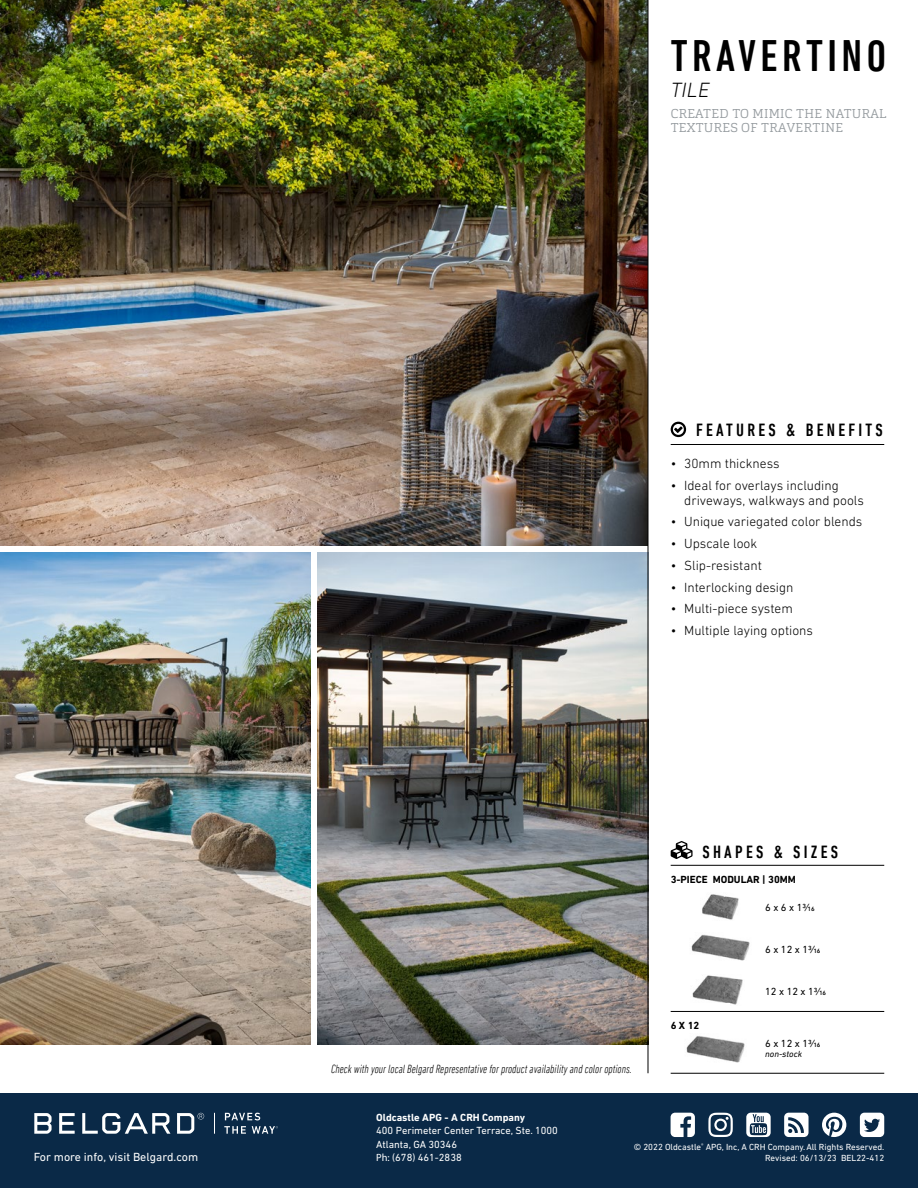
<style>
.page{position:relative;width:918px;height:1188px;background:#fff}
.page>*{position:absolute;margin:0;border:0;box-sizing:border-box;transform-origin:0 0}
.t1{font:500 condensed 45px "DIN Next LT Pro";letter-spacing:.1em;color:#000}
.t2{font:italic 300 21px "DIN Next LT Pro";color:#000}
.t3{font:500 condensed 18px "DIN Next LT Pro";letter-spacing:.18em;color:#000}
.t4{font:300 13.5px/15px "DIN Next LT Pro";color:#000}
.t5{font:300 12.75px/14.2px "Cargan";letter-spacing:.025em;color:#959b9f}
.t6{font:italic 300 condensed 12px "DIN Next LT Pro";color:#000}
.t7{font:12px "DIN Next LT Pro";color:#fff}
.t8{font:10.5px/13.5px "DIN Next LT Pro";color:#fff}
.t9{font:10.5px "DIN Next LT Pro";color:#000}
.t10{font:700 10.5px "DIN Next LT Pro";color:#fff}
.t11{font:700 10.5px "DIN Next LT Pro";color:#000}
.t12{font:9px "DIN Next LT Pro";color:#fff}
.t13{font:italic 9px "DIN Next LT Pro";color:#000}
.s1{font-family:"Myriad Pro"}
</style>
<div class="page">
<div style="left:0;top:1094px;width:918px;height:94px;background:#0a2947"></div>
<hr style="left:671px;top:444px;width:213px;height:1px;background:#000">
<svg style="left:671px;top:422px;width:15px;height:15px"></svg>
<img style="left:0;top:0;width:648px;height:545px">
<img style="left:0;top:553px;width:310px;height:492px">
<img style="left:318px;top:553px;width:330px;height:492px">
<img style="left:702px;top:894px;width:37px;height:26px">
<img style="left:691px;top:934px;width:59px;height:27px">
<img style="left:692px;top:975px;width:51px;height:30px">
<hr style="left:671px;top:865px;width:213px;height:1px;background:#000">
<svg style="left:671px;top:841px;width:22px;height:18px"></svg>
<img style="left:686px;top:1036px;width:59px;height:27px">
<hr style="left:671px;top:1011px;width:213px;height:1px;background:#000">
<hr style="left:671px;top:1073px;width:213px;height:1px;background:#000">
<hr style="left:648px;top:0;width:1px;height:1073px;background:#000">
<svg style="left:225px;top:1113px;width:35px;height:7px"></svg>
<svg style="left:224px;top:1126px;width:22px;height:8px"></svg>
<svg style="left:34px;top:1113px;width:18px;height:21px"></svg>
<svg style="left:59px;top:1113px;width:16px;height:21px"></svg>
<svg style="left:82px;top:1113px;width:88px;height:21px"></svg>
<svg style="left:177px;top:1113px;width:27px;height:21px"></svg>
<svg style="left:214px;top:1113px;width:1px;height:21px"></svg>
<svg style="left:252px;top:1126px;width:26px;height:8px"></svg>
<svg style="left:822px;top:1113px;width:24px;height:24px"></svg>
<svg style="left:708px;top:1113px;width:25px;height:24px"></svg>
<svg style="left:671px;top:1113px;width:24px;height:24px"></svg>
<svg style="left:860px;top:1113px;width:24px;height:24px"></svg>
<svg style="left:746px;top:1113px;width:25px;height:24px"></svg>
<svg style="left:784px;top:1113px;width:25px;height:24px"></svg>
<p class="t7" style="left:34px;top:1150px;width:166px">For more info, visit Belgard.com</p>
<h1 class="t1" style="left:671px;top:31px;width:217px">TRAVERTINO</h1>
<h2 class="t2" style="left:671px;top:77px;width:40px">TILE</h2>
<p class="t5" style="left:671px;top:106px;width:218px">CREATED TO MIMIC THE NATURAL<br>TEXTURES OF TRAVERTINE</p>
<h3 class="t3" style="left:696px;top:420px;width:188px">FEATURES &amp; BENEFITS</h3>
<p class="t4" style="left:671px;top:456px;width:111px">• 30mm thickness</p>
<p class="t4" style="left:684px;top:477px;width:181px;text-indent:-14px">• Ideal for overlays including driveways, walkways and pools</p>
<p class="t4" style="left:671px;top:514px;width:193px">• Unique variegated color blends</p>
<p class="t4" style="left:671px;top:536px;width:88px">• Upscale look</p>
<p class="t4" style="left:671px;top:558px;width:93px">• Slip-resistant</p>
<p class="t4" style="left:671px;top:579px;width:124px">• Interlocking design</p>
<p class="t4" style="left:671px;top:601px;width:124px">• Multi-piece system</p>
<p class="t4" style="left:671px;top:623px;width:144px">• Multiple laying options</p>
<h3 class="t3" style="left:703px;top:842px;width:137px">SHAPES &amp; SIZES</h3>
<p class="t6" style="left:331px;top:1062px;width:302px">Check with your local Belgard Representative for product availability and color options.</p>
<p class="t11" style="left:671px;top:874px;width:127px">3-PIECE MODULAR | 30MM</p>
<p class="t9" style="left:765px;top:901px;width:51px">6 x 6 x 13/16</p>
<p class="t9" style="left:765px;top:943px;width:57px">6 x 12 x 13/16</p>
<p class="t9" style="left:765px;top:986px;width:62px">12 x 12 x 13/16</p>
<p class="t11" style="left:671px;top:1019px;width:30px">6 X 12</p>
<p class="t9" style="left:765px;top:1037px;width:57px">6 x 12 x 13/16</p>
<p class="t13" style="left:765px;top:1049px;width:38px">non-stock</p>
<p class="t10" style="left:376px;top:1111px;width:150px">Oldcastle APG - A CRH Company</p>
<p class="t8" style="left:376px;top:1124px;width:183px">400 Perimeter Center Terrace, Ste. 1000<br>Atlanta, GA 30346<br><span class="s1">Ph:</span> (678) 461-2838</p>
<p class="t12" style="left:634px;top:1142px;width:252px">© 2022 Oldcastle<sup>®</sup> APG, Inc, A CRH Company.All Rights Reserved.</p>
<p class="t12" style="left:765px;top:1153px;width:121px">Revised: 06/13/23 BEL22-412</p>
</div>
